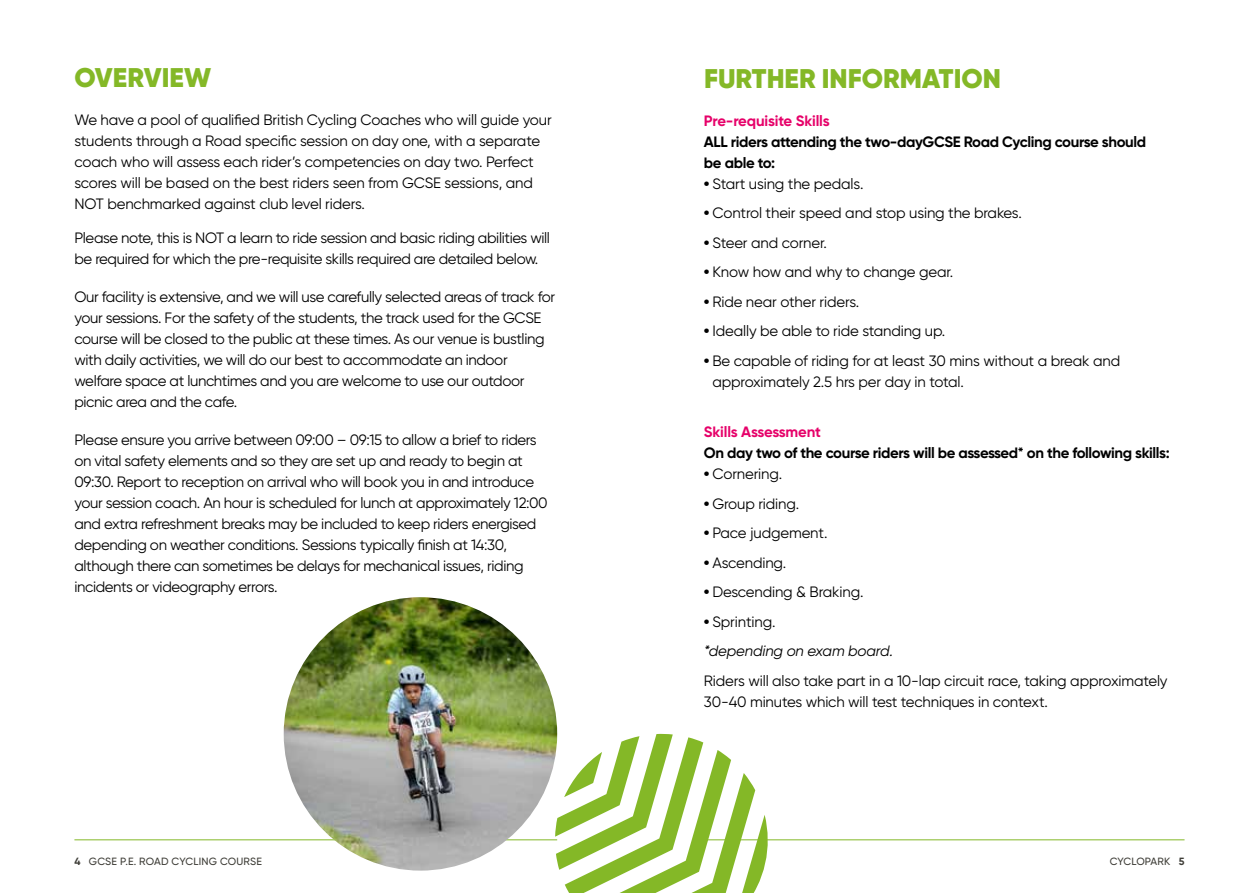
<style>
.page{position:relative;width:1259px;height:893px;background:#fff}
.page>*{position:absolute;margin:0;border:0;box-sizing:border-box;transform-origin:0 0}
.t1{font:900 27px "Gilroy";color:#84b827}
.t2{font:15px/21px "Gilroy";letter-spacing:-.025em;color:#000}
.t3{font:700 15px/21px "Gilroy";letter-spacing:-.025em;color:#000}
.t4{font:700 15px "Gilroy";letter-spacing:-.01em;color:#e60069}
.t5{font:italic 15px/29.5px "Gilroy";letter-spacing:-.01em;color:#000}
.t6{font:500 10.5px "Gilroy";letter-spacing:.015em;color:#3e3d37}
.s1{font-weight:800}
.s2{font-weight:800;font-style:normal}
.s3{font-style:normal}
.s4{font-weight:700}
</style>
<div class="page">
<hr style="left:74px;top:839px;width:483px;height:1px;background:#84b827">
<hr style="left:702px;top:839px;width:482px;height:1px;background:#84b827">
<img style="left:284px;top:597px;width:273px;height:274px;border-radius:137px">
<svg style="left:555px;top:734px;width:217px;height:159px"></svg>
<h1 class="t1" style="left:75px;top:60px;width:138px">OVERVIEW</h1>
<p class="t2" style="left:74px;top:109px;width:479px">We have a pool of qualified British Cycling Coaches who will guide your students through a Road specific session on day one, with a separate coach who will assess each rider’s competencies on day two. Perfect scores will be based on the best riders seen from GCSE sessions, and NOT benchmarked against club level riders.</p>
<p class="t2" style="left:74px;top:227px;width:477px">Please note, this is NOT a learn to ride session and basic riding abilities will be required for which the pre-requisite skills required are detailed below.</p>
<p class="t2" style="left:74px;top:286px;width:482px">Our facility is extensive, and we will use carefully selected areas of track for your sessions. For the safety of the students, the track used for the GCSE course will be closed to the public at these times. As our venue is bustling with daily activities, we will do our best to accommodate an indoor welfare space at lunchtimes and you are welcome to use our outdoor picnic area and the cafe.</p>
<p class="t2" style="left:74px;top:429px;width:475px">Please ensure you arrive between 09:00 – 09:15 to allow a brief to riders on vital safety elements and so they are set up and ready to begin at 09:30. Report to reception on arrival who will book you in and introduce your session coach. An hour is scheduled for lunch at approximately 12:00 and extra refreshment breaks may be included to keep riders energised depending on weather conditions. Sessions typically finish at 14:30, although there can sometimes be delays for mechanical issues, riding incidents or videography errors.</p>
<h1 class="t1" style="left:704px;top:61px;width:298px">FURTHER INFORMATION</h1>
<p class="t4" style="left:704px;top:111px;width:127px">Pre-requisite Skills</p>
<p class="t3" style="left:704px;top:131px;width:444px">ALL riders attending the two-dayGCSE Road Cycling course should be able to:</p>
<p class="t2" style="left:704px;top:173px;width:161px"><span class="s1">•</span> Start using the pedals.</p>
<p class="t2" style="left:704px;top:202px;width:319px"><span class="s1">•</span> Control their speed and stop using the brakes.</p>
<p class="t2" style="left:704px;top:232px;width:125px"><span class="s1">•</span> Steer and corner.</p>
<p class="t2" style="left:704px;top:261px;width:251px"><span class="s1">•</span> Know how and why to change gear.</p>
<p class="t2" style="left:704px;top:291px;width:157px"><span class="s1">•</span> Ride near other riders.</p>
<p class="t2" style="left:704px;top:320px;width:243px"><span class="s1">•</span> Ideally be able to ride standing up.</p>
<p class="t2" style="left:712px;top:350px;width:409px;text-indent:-9px"><span class="s1">•</span> Be capable of riding for at least 30 mins without a break and approximately 2.5 hrs per day in total.</p>
<p class="t4" style="left:704px;top:423px;width:119px">Skills Assessment</p>
<p class="t3" style="left:704px;top:443px;width:467px">On day two of the course riders will be assessed* on the following skills:</p>
<p class="t2" style="left:704px;top:463px;width:80px"><span class="s1">•</span> Cornering.</p>
<p class="t2" style="left:704px;top:493px;width:97px"><span class="s1">•</span> Group riding.</p>
<p class="t2" style="left:704px;top:523px;width:125px"><span class="s1">•</span> Pace judgement.</p>
<p class="t2" style="left:704px;top:552px;width:84px"><span class="s1">•</span> Ascending.</p>
<p class="t2" style="left:704px;top:582px;width:161px"><span class="s1">•</span> Descending &amp; Braking.</p>
<p class="t5" style="left:704px;top:607px;width:191px"><span class="s2">•</span> <span class="s3">Sprinting.<br></span>*depending on exam board.</p>
<p class="t2" style="left:704px;top:670px;width:465px">Riders will also take part in a 10-lap circuit race, taking approximately<br>30-40 minutes which will test techniques in context.</p>
<p class="t6" style="left:74px;top:854px;width:189px"><span class="s4">4</span> GCSE P.E. ROAD CYCLING COURSE</p>
<p class="t6" style="left:1109px;top:854px;width:76px">CYCLOPARK <span class="s4">5</span></p>
</div>
